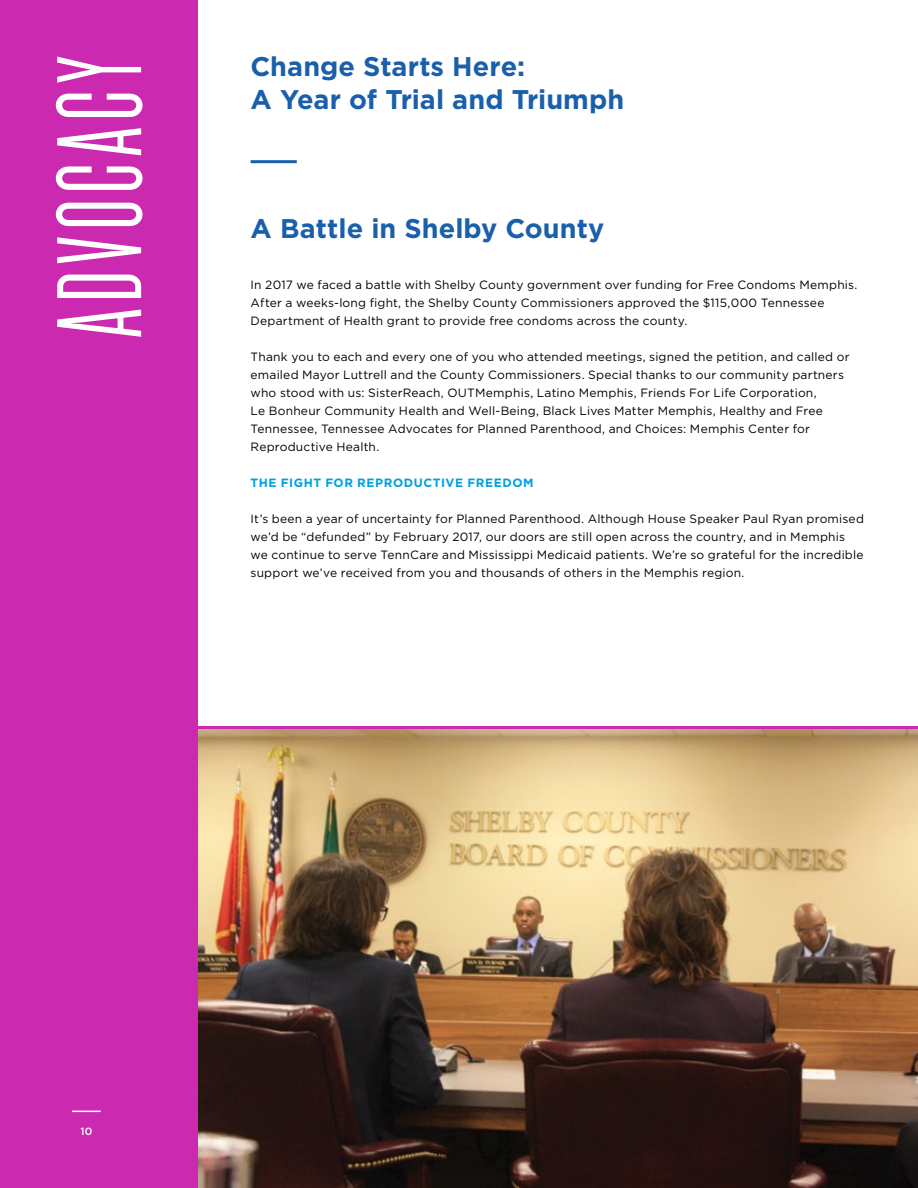
<style>
.page{position:relative;width:918px;height:1188px;background:#fff}
.page>*{position:absolute;margin:0;border:0;box-sizing:border-box;transform-origin:0 0}
.t1{font:500 105px "Cactus";letter-spacing:.04em;color:#fff}
.t2{font:700 27px/32.4px "Gotham";color:#1a5fab}
.t3{font:12px/18px "Gotham";letter-spacing:.015em;color:#000}
.t4{font:700 12px "Gotham";letter-spacing:.045em;color:#00a0df}
.t5{font:500 10.5px "Gotham";color:#fff}
</style>
<div class="page">
<img style="left:198px;top:729px;width:720px;height:459px">
<div style="left:0;top:0;width:198px;height:1188px;background:#ca29b0"></div>
<hr style="left:251px;top:160px;width:46px;height:3px;background:#1a5fab">
<hr style="left:139px;top:726px;width:779px;height:3px;background:#ca29b0">
<svg style="left:72px;top:1111px;width:29px;height:1px"></svg>
<h1 class="t1" style="left:31px;top:339px;width:287px;rotate:-90deg">ADVOCACY</h1>
<h2 class="t2" style="left:251px;top:50px;width:375px">Change Starts Here:<br>A Year of Trial and Triumph</h2>
<h2 class="t2" style="left:251px;top:212px;width:355px">A Battle in Shelby County</h2>
<p class="t3" style="left:251px;top:275px;width:608px">In 2017 we faced a battle with Shelby County government over funding for Free Condoms Memphis.<br>After a weeks-long fight, the Shelby County Commissioners approved the $115,000 Tennessee<br>Department of Health grant to provide free condoms across the county.</p>
<p class="t3" style="left:251px;top:347px;width:601px">Thank you to each and every one of you who attended meetings, signed the petition, and called or emailed Mayor Luttrell and the County Commissioners. Special thanks to our community partners who stood with us: SisterReach, OUTMemphis, Latino Memphis, Friends For Life Corporation,<br>Le Bonheur Community Health and Well-Being, Black Lives Matter Memphis, Healthy and Free Tennessee, Tennessee Advocates for Planned Parenthood, and Choices: Memphis Center for Reproductive Health.</p>
<p class="t4" style="left:251px;top:476px;width:285px">THE FIGHT FOR REPRODUCTIVE FREEDOM</p>
<p class="t3" style="left:251px;top:509px;width:615px">It’s been a year of uncertainty for Planned Parenthood. Although House Speaker Paul Ryan promised we’d be “defunded” by February 2017, our doors are still open across the country, and in Memphis we continue to serve TennCare and Mississippi Medicaid patients. We’re so grateful for the incredible support we’ve received from you and thousands of others in the Memphis region.</p>
<p class="t5" style="left:81px;top:1125px;width:13px">10</p>
</div>
